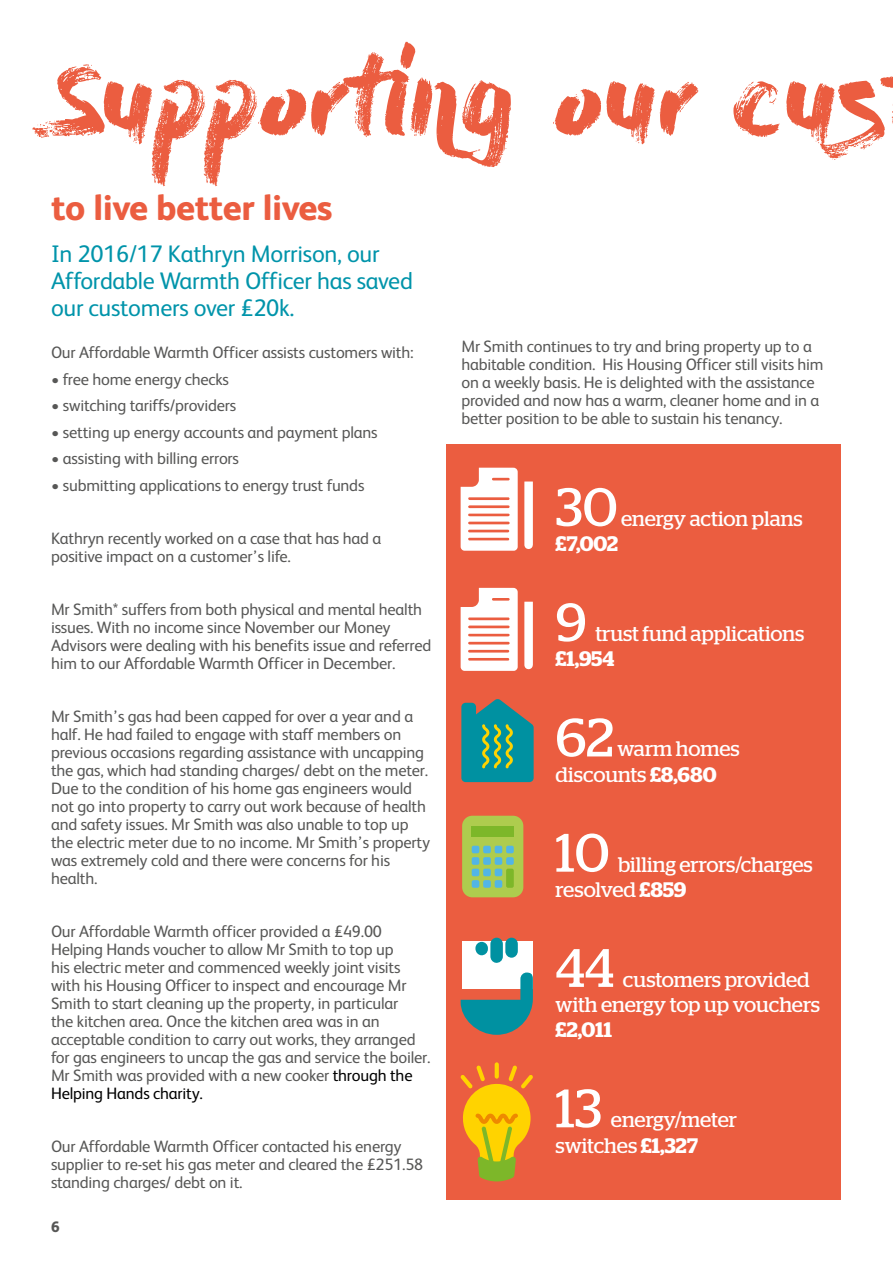
<style>
.page{position:relative;width:893px;height:1263px;background:#fff}
.page>*{position:absolute;margin:0;border:0;box-sizing:border-box;transform-origin:0 0}
.t1{font:108px "Dry Brush";letter-spacing:-.03em;color:#eb5d40}
.t2{font:54px "Stag";color:#fff}
.t3{font:800 36px "FS Albert";letter-spacing:-.01em;color:#eb5d40}
.t4{font:24px/27px "FS Albert";letter-spacing:-.01em;color:#0094aa}
.t5{font:21px/25.2px "Stag";letter-spacing:-.005em;color:#fff}
.t6{font:600 21px "Stag";color:#fff}
.t7{font:16.5px/18px "FS Albert";letter-spacing:-.01em;color:#575756}
.t8{font:800 15px "FS Albert";color:#575756}
.s1{color:#000}
.s2{font-weight:600}
</style>
<div class="page">
<div style="left:446px;top:444px;width:395px;height:756px;background:#eb5d40"></div>
<svg style="left:460px;top:1065px;width:73px;height:116px"></svg>
<svg style="left:461px;top:468px;width:57px;height:83px"></svg>
<svg style="left:524px;top:481px;width:9px;height:68px"></svg>
<svg style="left:461px;top:588px;width:57px;height:83px"></svg>
<svg style="left:524px;top:602px;width:9px;height:68px"></svg>
<div style="left:462px;top:941px;width:71px;height:48px;background:#fff"></div>
<svg style="left:461px;top:972px;width:72px;height:63px"></svg>
<svg style="left:475px;top:938px;width:43px;height:25px"></svg>
<svg style="left:461px;top:699px;width:73px;height:83px"></svg>
<div style="left:462px;top:816px;width:61px;height:81px;background:#aecc4e;border-radius:10px"></div>
<div style="left:483px;top:880px;width:8px;height:8px;background:#52b5e6;border-radius:2px"></div>
<div style="left:483px;top:869px;width:8px;height:7px;background:#52b5e6;border-radius:2px"></div>
<div style="left:483px;top:857px;width:8px;height:8px;background:#52b5e6;border-radius:2px"></div>
<div style="left:495px;top:880px;width:7px;height:8px;background:#52b5e6;border-radius:2px"></div>
<div style="left:495px;top:869px;width:7px;height:7px;background:#52b5e6;border-radius:2px"></div>
<div style="left:495px;top:857px;width:7px;height:8px;background:#52b5e6;border-radius:2px"></div>
<div style="left:472px;top:880px;width:7px;height:8px;background:#52b5e6;border-radius:2px"></div>
<div style="left:472px;top:869px;width:7px;height:7px;background:#52b5e6;border-radius:2px"></div>
<div style="left:472px;top:857px;width:7px;height:8px;background:#52b5e6;border-radius:2px"></div>
<div style="left:506px;top:869px;width:8px;height:19px;background:#7db729;border-radius:2px"></div>
<div style="left:506px;top:857px;width:8px;height:8px;background:#52b5e6;border-radius:2px"></div>
<div style="left:483px;top:846px;width:8px;height:7px;background:#52b5e6;border-radius:2px"></div>
<div style="left:495px;top:846px;width:7px;height:7px;background:#52b5e6;border-radius:2px"></div>
<div style="left:472px;top:846px;width:7px;height:7px;background:#52b5e6;border-radius:2px"></div>
<div style="left:506px;top:846px;width:8px;height:7px;background:#52b5e6;border-radius:2px"></div>
<div style="left:472px;top:827px;width:42px;height:10px;background:#7db729"></div>
<h1 class="t1" style="left:51px;top:35px;width:839px">Supporting our cus</h1>
<h3 class="t3" style="left:51px;top:181px;width:283px">to live better lives</h3>
<h3 class="t4" style="left:51px;top:239px;width:363px">In 2016/17 Kathryn Morrison, our<br>Affordable Warmth Officer has saved our customers over £20k.</h3>
<p class="t7" style="left:51px;top:343px;width:364px">Our Affordable Warmth Officer assists customers with:</p>
<p class="t7" style="left:51px;top:369px;width:179px">• free home energy checks</p>
<p class="t7" style="left:51px;top:396px;width:187px">• switching tariffs/providers</p>
<p class="t7" style="left:51px;top:422px;width:328px">• setting up energy accounts and payment plans</p>
<p class="t7" style="left:51px;top:449px;width:190px">• assisting with billing errors</p>
<p class="t7" style="left:51px;top:475px;width:315px">• submitting applications to energy trust funds</p>
<p class="t7" style="left:51px;top:528px;width:332px">Kathryn recently worked on a case that has had a positive impact on a customer’s life.</p>
<p class="t7" style="left:51px;top:599px;width:382px">Mr Smith* suffers from both physical and mental health issues. With no income since November our Money Advisors were dealing with his benefits issue and referred him to our Affordable Warmth Officer in December.</p>
<p class="t7" style="left:51px;top:706px;width:381px">Mr Smith’s gas had been capped for over a year and a half. He had failed to engage with staff members on previous occasions regarding assistance with uncapping the gas, which had standing charges/ debt on the meter.<br>Due to the condition of his home gas engineers would not go into property to carry out work because of health and safety issues. Mr Smith was also unable to top up the electric meter due to no income. Mr Smith’s property was extremely cold and there were concerns for his health.</p>
<p class="t7" style="left:51px;top:921px;width:381px">Our Affordable Warmth officer provided a £49.00<br>Helping Hands voucher to allow Mr Smith to top up<br>his electric meter and commenced weekly joint visits with his Housing Officer to inspect and encourage Mr Smith to start cleaning up the property, in particular<br>the kitchen area. Once the kitchen area was in an acceptable condition to carry out works, they arranged for gas engineers to uncap the gas and service the boiler.<br>Mr Smith was provided with a new cooker <span class="s1">through the Helping Hands charity.</span></p>
<p class="t7" style="left:51px;top:1136px;width:374px">Our Affordable Warmth Officer contacted his energy supplier to re-set his gas meter and cleared the £251.58 standing charges/ debt on it.</p>
<p class="t8" style="left:51px;top:1216px;width:10px">6</p>
<p class="t7" style="left:461px;top:336px;width:364px">Mr Smith continues to try and bring property up to a habitable condition. His Housing Officer still visits him on a weekly basis. He is delighted with the assistance provided and now has a warm, cleaner home and in a better position to be able to sustain his tenancy.</p>
<h2 class="t2" style="left:556px;top:476px;width:64px">30</h2>
<p class="t5" style="left:621px;top:506px;width:183px">energy action plans</p>
<p class="t6" style="left:556px;top:531px;width:64px">£7,002</p>
<h2 class="t2" style="left:556px;top:591px;width:32px">9</h2>
<p class="t5" style="left:595px;top:621px;width:211px">trust fund applications</p>
<p class="t6" style="left:556px;top:647px;width:60px">£1,954</p>
<h2 class="t2" style="left:556px;top:706px;width:60px">62</h2>
<p class="t5" style="left:556px;top:736px;width:186px;text-indent:62px">warm homes discounts <span class="s2">£8,680</span></p>
<h2 class="t2" style="left:556px;top:821px;width:56px">10</h2>
<p class="t5" style="left:556px;top:851px;width:259px;text-indent:63px">billing errors/charges resolved <span class="s2">£859</span></p>
<h2 class="t2" style="left:556px;top:937px;width:60px">44</h2>
<p class="t5" style="left:556px;top:967px;width:266px;text-indent:67px">customers provided with energy top up vouchers</p>
<p class="t6" style="left:556px;top:1017px;width:58px">£2,011</p>
<h2 class="t2" style="left:556px;top:1077px;width:48px">13</h2>
<p class="t5" style="left:556px;top:1107px;width:183px;text-indent:55px">energy/meter switches <span class="s2">£1,327</span></p>
</div>
